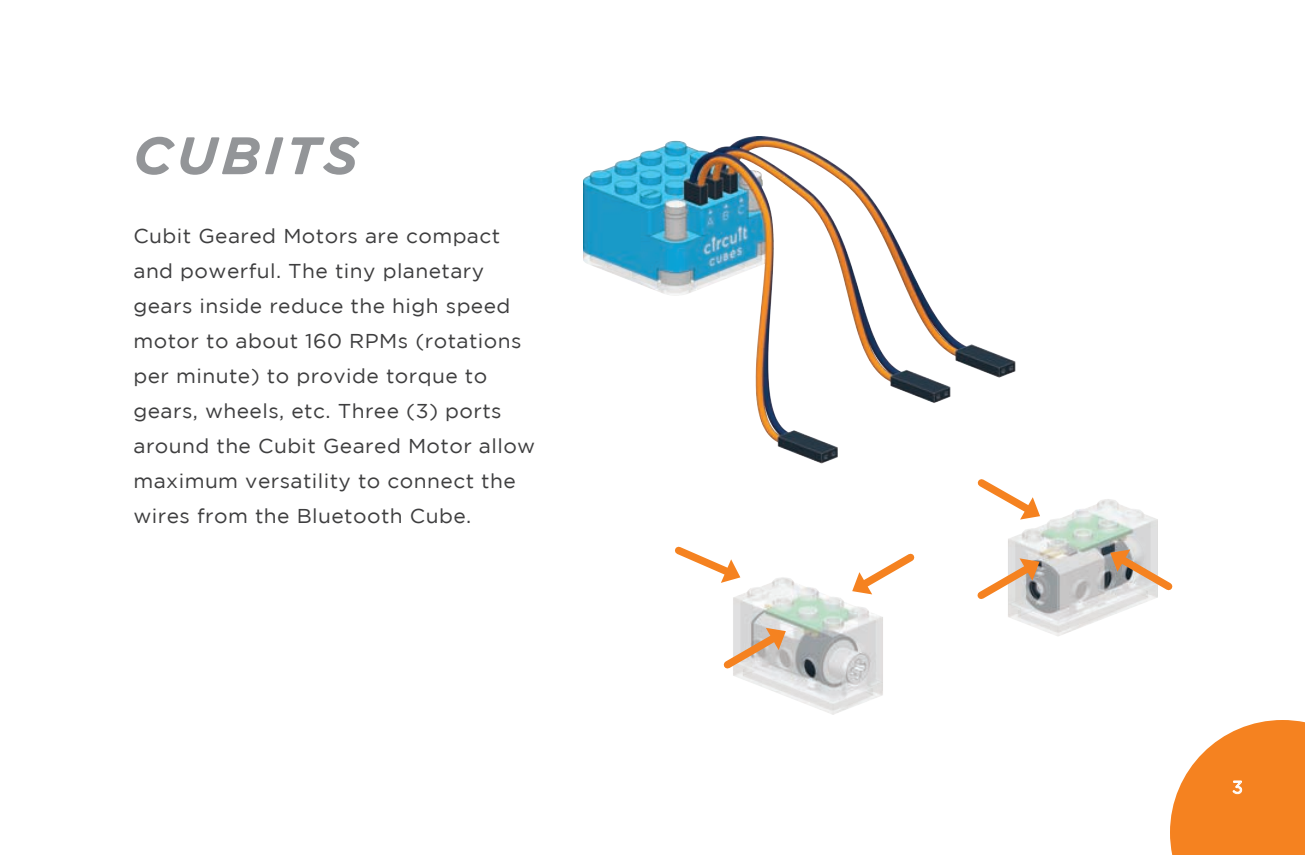
<style>
.page{position:relative;width:1305px;height:855px;background:#fff}
.page>*{position:absolute;margin:0;border:0;box-sizing:border-box;transform-origin:0 0}
.t1{font:italic 500 50px "Gotham";letter-spacing:.1em;color:#939598;scale:1.05 1}
.t2{font:20px/35px "Gotham";letter-spacing:.02em;color:#3e3e3f;scale:1.05 1}
.t3{font:17.5px "Gotham";color:#fff}
</style>
<div class="page">
<svg style="left:136px;top:136px;width:224px;height:39px"></svg>
<img style="left:584px;top:137px;width:432px;height:327px">
<img style="left:733px;top:499px;width:425px;height:216px">
<svg style="left:971px;top:558px;width:69px;height:48px"></svg>
<svg style="left:1110px;top:549px;width:63px;height:48px"></svg>
<svg style="left:723px;top:628px;width:63px;height:47px;background:#dfc7b3"></svg>
<svg style="left:675px;top:541px;width:65px;height:42px"></svg>
<svg style="left:852px;top:547px;width:69px;height:48px"></svg>
<svg style="left:971px;top:479px;width:69px;height:41px"></svg>
<svg style="left:1170px;top:720px;width:135px;height:135px;background:#f69542"></svg>
<h1 class="t1" style="left:133px;top:127px;width:215px">CUBITS</h1>
<p class="t2" style="left:133px;top:218px;width:384px">Cubit Geared Motors are compact and powerful. The tiny planetary gears inside reduce the high speed motor to about 160 RPMs (rotations per minute) to provide torque to gears, wheels, etc. Three (3) ports around the Cubit Geared Motor allow maximum versatility to connect the wires from the Bluetooth Cube.</p>
<p class="t3" style="left:1232px;top:778px;width:12px">3</p>
</div>
